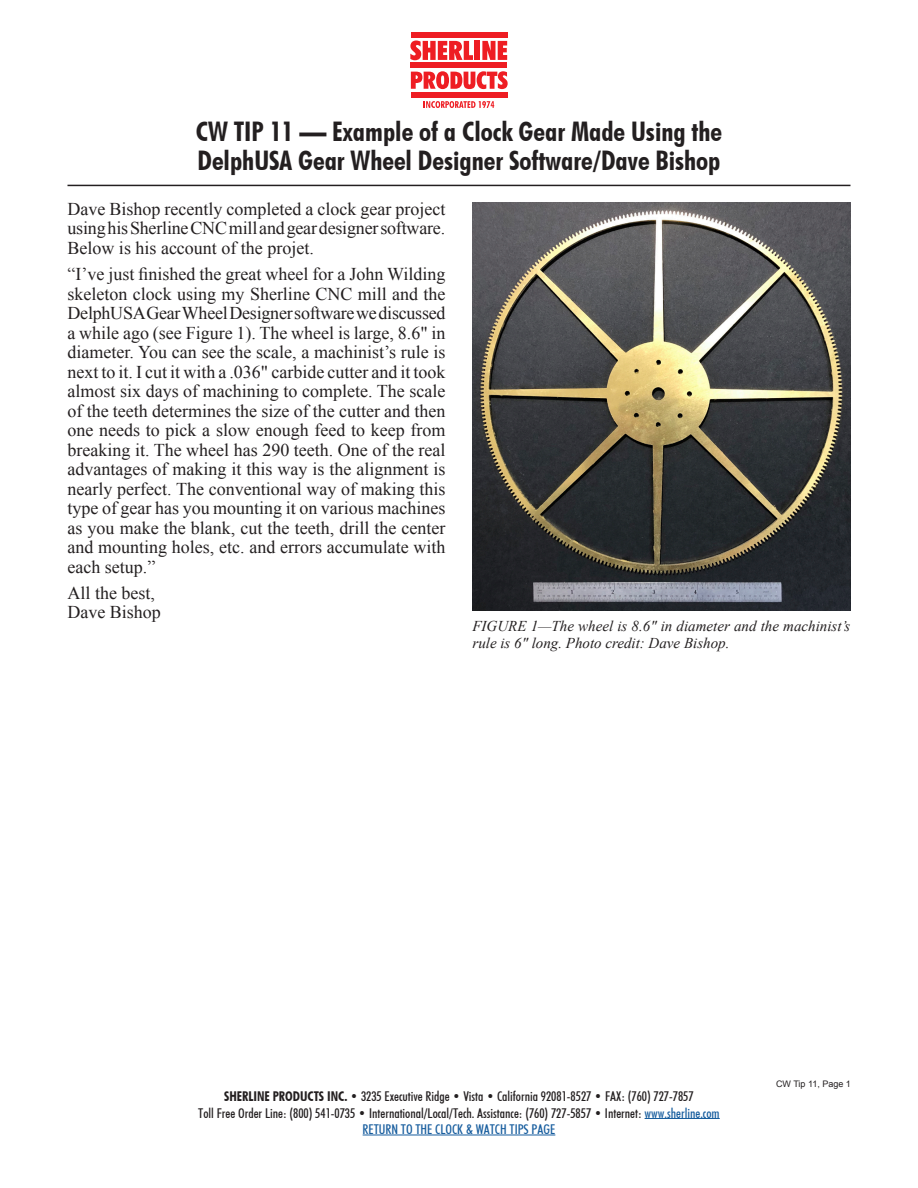
<style>
.page{position:relative;width:918px;height:1188px;background:#fff}
.page>*{position:absolute;margin:0;border:0;box-sizing:border-box;transform-origin:0 0}
.t1{font:27px/28.5px "Futuri Condensed Bold SWFTE";color:#231f20}
.Body_text{font:18px/19.5px "Times New Roman";color:#231f20;text-align:justify}
.Thank_you{font:18px "Times New Roman";color:#231f20}
.t2{font:italic 15px/16.5px "Times New Roman";color:#231f20}
.t3{font:13.5px/16.5px "Futuri Condensed Regular SWFTE";color:#231f20;text-align:center}
.t4{font:9px "Arial";color:#231f20}
.s1{font-family:"Futuri Condensed Bold SWFTE"}
.s2{font-family:"Futuri Condensed Extra Bold SWFTE"}
.s3{color:#175d9e}
</style>
<div class="page">
<hr style="left:645px;top:1118px;width:75px;height:1px;background:#175d9e">
<hr style="left:363px;top:1135px;width:192px;height:1px;background:#175d9e">
<svg style="left:410px;top:41px;width:63px;height:19px"></svg>
<div style="left:475px;top:41px;width:5px;height:19px;background:#ee1d23"></div>
<svg style="left:482px;top:41px;width:25px;height:19px"></svg>
<svg style="left:411px;top:71px;width:97px;height:18px"></svg>
<div style="left:411px;top:63px;width:96px;height:5px;background:#ee1d23"></div>
<div style="left:411px;top:92px;width:97px;height:6px;background:#ee1d23"></div>
<div style="left:411px;top:32px;width:97px;height:6px;background:#ee1d23"></div>
<svg style="left:424px;top:101px;width:70px;height:7px"></svg>
<hr style="left:68px;top:185px;width:782px;height:1px;background:#231f20">
<img style="left:472px;top:202px;width:378px;height:409px">
<h1 class="t1" style="left:196px;top:117px;width:528px">CW TIP 11 — Example of a Clock Gear Made Using the<br>DelphUSA Gear Wheel Designer Software/Dave Bishop</h1>
<p class="Body_text" style="left:68px;top:199px;width:380px">Dave Bishop recently completed a clock gear project using his Sherline CNC mill and gear designer software.<br>Below is his account of the projet.</p>
<p class="Body_text" style="left:68px;top:264px;width:380px">“I’ve just finished the great wheel for a John Wilding skeleton clock using my Sherline CNC mill and the DelphUSA Gear Wheel Designer software we discussed a while ago (see Figure 1). The wheel is large, 8.6" in diameter. You can see the scale, a machinist’s rule is next to it. I cut it with a .036" carbide cutter and it took almost six days of machining to complete. The scale of the teeth determines the size of the cutter and then one needs to pick a slow enough feed to keep from breaking it. The wheel has 290 teeth. One of the real advantages of making it this way is the alignment is nearly perfect. The conventional way of making this type of gear has you mounting it on various machines as you make the blank, cut the teeth, drill the center and mounting holes, etc. and errors accumulate with each setup.”</p>
<p class="Thank_you" style="left:68px;top:581px;width:89px">All the best,</p>
<p class="Thank_you" style="left:68px;top:600px;width:95px">Dave Bishop</p>
<p class="t2" style="left:472px;top:618px;width:379px">FIGURE 1—The wheel is 8.6" in diameter and the machinist’s rule is 6" long. Photo credit: Dave Bishop.</p>
<p class="t3" style="left:198px;top:1088px;width:523px"><span class="s1">SHERLINE PRODUCTS INC.</span> <span class="s2">•</span> 3235 Executive Ridge <span class="s2">•</span> Vista <span class="s2">•</span> California 92081-8527 <span class="s2">•</span> FAX: (760) 727-7857<br>Toll Free Order Line: (800) 541-0735 <span class="s2">•</span> International/Local/Tech. Assistance: (760) 727-5857 <span class="s2">•</span> Internet: <span class="s3">www.sherline.com<br>RETURN TO THE CLOCK &amp; WATCH TIPS PAGE</span></p>
<p class="t4" style="left:776px;top:1077px;width:76px">CW Tip 11, Page 1</p>
</div>
